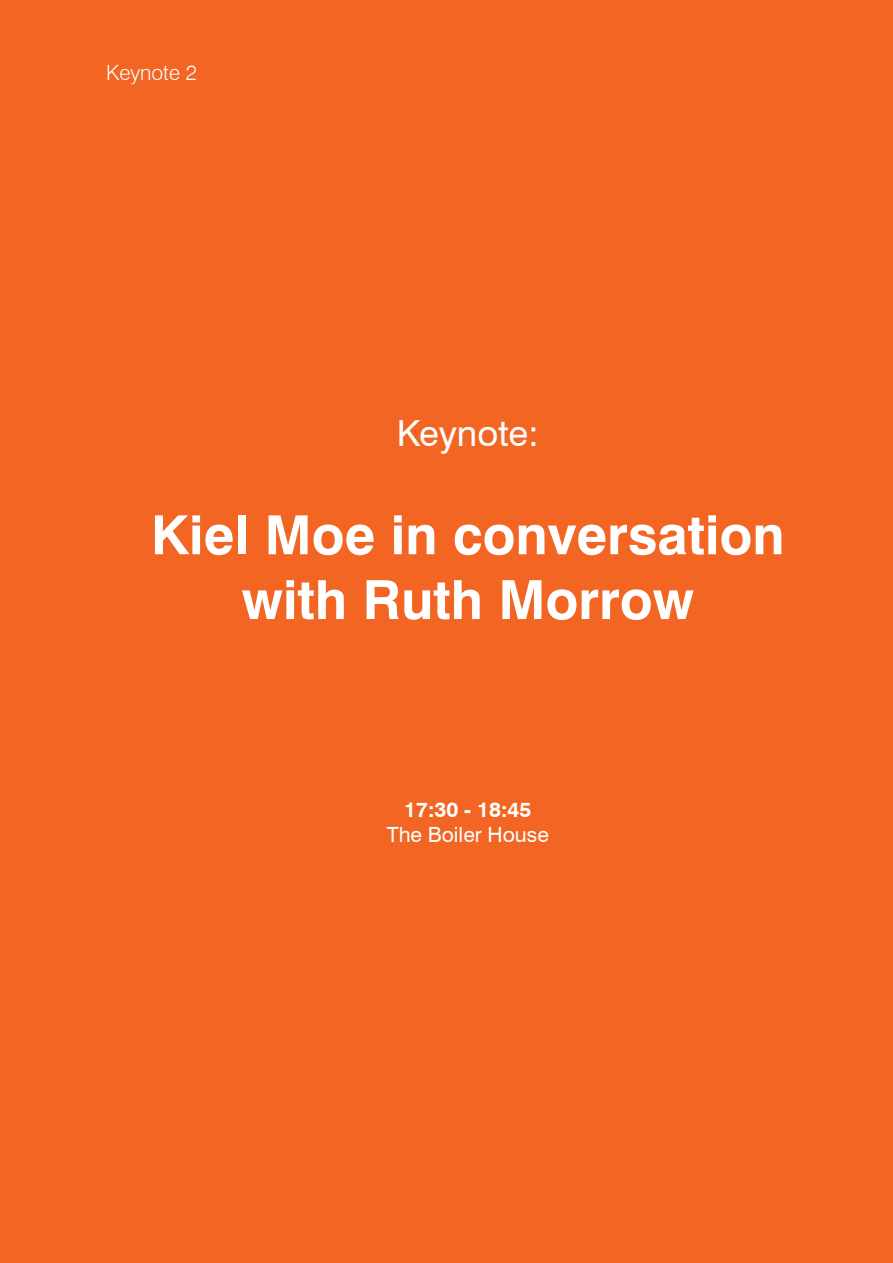
<style>
.page{position:relative;width:893px;height:1263px;background:#f26522}
.page>*{position:absolute;margin:0;border:0;box-sizing:border-box;transform-origin:0 0}
.t1{font:700 54px/64.8px "Swiss 721 BT";color:#fff;text-align:center}
.t2{font:36px "Swiss 721 BT";color:#fff}
.t3{font:21px "Swiss 721 BT";color:#fff}
.t4{font:700 21px "Swiss 721 BT";color:#fff}
.t5{font:300 21px "Swiss 721 BT";color:#fff}
</style>
<div class="page">
<p class="t5" style="left:106px;top:60px;width:92px">Keynote 2</p>
<p class="t2" style="left:397px;top:412px;width:144px">Keynote:</p>
<p class="t1" style="left:151px;top:502px;width:635px">Kiel Moe in conversation with Ruth Morrow</p>
<p class="t4" style="left:404px;top:797px;width:129px">17:30 - 18:45</p>
<p class="t3" style="left:387px;top:822px;width:164px">The Boiler House</p>
</div>
